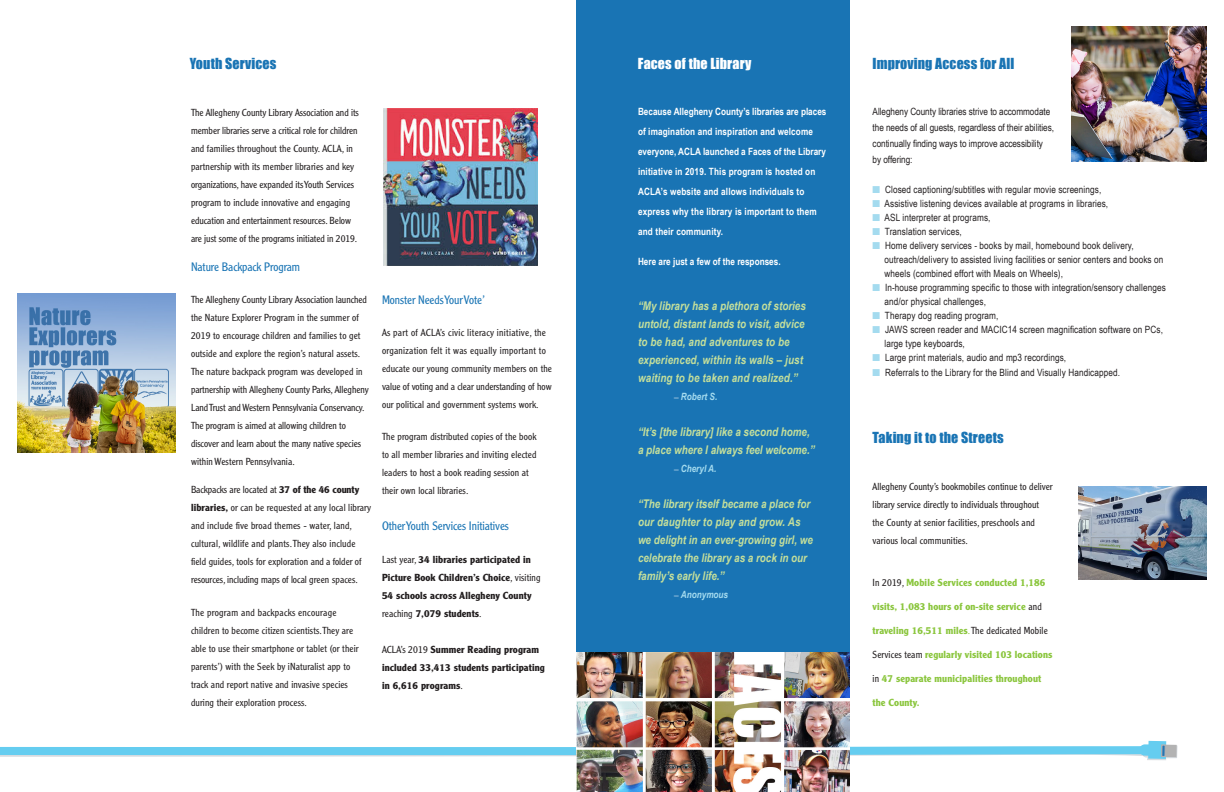
<style>
.page{position:relative;width:1224px;height:792px;background:#fff}
.page>*{position:absolute;margin:0;border:0;box-sizing:border-box;transform-origin:0 0}
.t1{font:14px "Impact";letter-spacing:.01em;color:#1974b4}
.t2{font:14px "Impact";letter-spacing:.01em;color:#fff}
.t3{font:italic 700 12px/18px "Arial Narrow";color:#c4df9b}
.t4{font:300 12px "Clearface Gothic LH";letter-spacing:-.005em;color:#1974b4}
.t5{font:300 10px/18px "Clearface Gothic LH";letter-spacing:.01em;color:#231f20}
.t6{font:10px/14px "Arial Narrow";letter-spacing:.01em;color:#231f20}
.t7{font:700 10px/20px "Arial Narrow";letter-spacing:.01em;color:#fff}
.t8{font:700 10px/18px "Clearface Gothic LH";letter-spacing:.01em;color:#231f20}
.t9{font:700 10px "Clearface Gothic LH";letter-spacing:.01em;color:#8bc63e}
.t10{font:italic 700 10px "Arial Narrow";color:#a4dbef}
.s1{font-weight:700}
.s2{font-weight:300}
.s3{color:#a4dbef}
.s4{font-weight:300;color:#231f20}
</style>
<div class="page">
<svg style="left:0;top:741px;width:1178px;height:19px"></svg>
<div style="left:1161px;top:745px;width:5px;height:12px;border:1px solid #b3b3b3"></div>
<img style="left:383px;top:109px;width:155px;height:156px">
<img style="left:1071px;top:27px;width:136px;height:135px">
<img style="left:17px;top:294px;width:159px;height:158px">
<div style="left:576px;top:0;width:274px;height:792px;background:#1974b4"></div>
<img style="left:576px;top:652px;width:274px;height:140px">
<img style="left:1078px;top:486px;width:129px;height:93px">
<p class="t1" style="left:190px;top:52px;width:88px">Youth Services</p>
<p class="t5" style="left:191px;top:103px;width:169px">The Allegheny County Library Association and its member libraries serve a critical role for children and families throughout the County. ACLA, in partnership with its member libraries and key organizations, have expanded its Youth Services program to include innovative and engaging education and entertainment resources. Below are just some of the programs initiated in 2019.</p>
<p class="t4" style="left:191px;top:259px;width:111px">Nature Backpack Program</p>
<p class="t5" style="left:191px;top:291px;width:179px">The Allegheny County Library Association launched the Nature Explorer Program in the summer of 2019 to encourage children and families to get outside and explore the region’s natural assets.<br>The nature backpack program was developed in partnership with Allegheny County Parks, Allegheny Land Trust and Western Pennsylvania Conservancy.<br>The program is aimed at allowing children to discover and learn about the many native species within Western Pennsylvania.</p>
<p class="t5" style="left:191px;top:481px;width:182px">Backpacks are located at <span class="s1">37 of the 46 county libraries,</span> or can be requested at any local library and include five broad themes - water, land, cultural, wildlife and plants. They also include field guides, tools for exploration and a folder of resources, including maps of local green spaces.</p>
<p class="t5" style="left:191px;top:603px;width:169px">The program and backpacks encourage children to become citizen scientists. They are able to use their smartphone or tablet (or their parents’) with the Seek by iNaturalist app to track and report native and invasive species during their exploration process.</p>
<p class="t4" style="left:382px;top:292px;width:104px">Monster Needs Your Vote’</p>
<p class="t5" style="left:382px;top:323px;width:171px">As part of ACLA’s civic literacy initiative, the organization felt it was equally important to educate our young community members on the value of voting and a clear understanding of how our political and government systems work.</p>
<p class="t5" style="left:382px;top:428px;width:156px">The program distributed copies of the book to all member libraries and inviting elected leaders to host a book reading session at their own local libraries.</p>
<p class="t4" style="left:382px;top:519px;width:128px">Other Youth Services Initiatives</p>
<p class="t8" style="left:382px;top:550px;width:160px"><span class="s2">Last year,</span> 34 libraries participated in Picture Book Children’s Choice<span class="s2">, visiting </span>54 schools across Allegheny County <span class="s2">reaching</span> 7,079 students<span class="s2">.</span></p>
<p class="t8" style="left:382px;top:640px;width:164px"><span class="s2">ACLA’s 2019</span> Summer Reading program included 33,413 students participating in 6,616 programs<span class="s2">.</span></p>
<p class="t2" style="left:638px;top:52px;width:115px">Faces of the Library</p>
<p class="t1" style="left:873px;top:52px;width:143px">Improving Access for All</p>
<p class="t7" style="left:638px;top:101px;width:190px">Because Allegheny County’s libraries are places of imagination and inspiration and welcome everyone, ACLA launched a Faces of the Library initiative in 2019. This program is hosted on ACLA’s website and allows individuals to express why the library is important to them and their community.</p>
<p class="t7" style="left:638px;top:251px;width:144px">Here are just a few of the responses.</p>
<p class="t3" style="left:638px;top:296px;width:169px">“My library has a plethora of stories untold, distant lands to visit, advice to be had, and adventures to be experienced, within its walls – just waiting to be taken and realized.”</p>
<p class="t10" style="left:674px;top:389px;width:45px"><sup>_</sup> Robert S.</p>
<p class="t3" style="left:638px;top:422px;width:178px">“It’s [the library] like a second home, a place where I always feel welcome.”</p>
<p class="t10" style="left:674px;top:461px;width:44px"><sup>_</sup> Cheryl A.</p>
<p class="t3" style="left:638px;top:494px;width:176px">“The library itself became a place for our daughter to play and grow. As we delight in an ever-growing girl, we celebrate the library as a rock in our family’s early life.”</p>
<p class="t10" style="left:674px;top:587px;width:56px"><sup>_</sup> Anonymous</p>
<p class="t6" style="left:873px;top:103px;width:183px;line-height:16px">Allegheny County libraries strive to accommodate the needs of all guests, regardless of their abilities, continually finding ways to improve accessibility by offering:</p>
<p class="t6" style="left:873px;top:182px;width:230px"><span class="s3">■</span> Closed captioning/subtitles with regular movie screenings,</p>
<p class="t6" style="left:873px;top:196px;width:237px"><span class="s3">■</span> Assistive listening devices available at programs in libraries,</p>
<p class="t6" style="left:873px;top:210px;width:119px"><span class="s3">■</span> ASL interpreter at programs,</p>
<p class="t6" style="left:873px;top:224px;width:91px"><span class="s3">■</span> Translation services,</p>
<p class="t6" style="left:885px;top:238px;width:280px;text-indent:-12px"><span class="s3">■</span> Home delivery services - books by mail, homebound book delivery, outreach/delivery to assisted living facilities or senior centers and books on wheels (combined effort with Meals on Wheels),</p>
<p class="t6" style="left:885px;top:280px;width:283px;text-indent:-12px"><span class="s3">■</span> In-house programming specific to those with integration/sensory challenges and/or physical challenges,</p>
<p class="t6" style="left:873px;top:308px;width:127px"><span class="s3">■</span> Therapy dog reading program,</p>
<p class="t6" style="left:885px;top:322px;width:280px;text-indent:-12px"><span class="s3">■</span> JAWS screen reader and MACIC14 screen magnification software on PCs, large type keyboards,</p>
<p class="t6" style="left:873px;top:350px;width:195px"><span class="s3">■</span> Large print materials, audio and mp3 recordings,</p>
<p class="t6" style="left:873px;top:365px;width:249px"><span class="s3">■</span> Referrals to the Library for the Blind and Visually Handicapped.</p>
<p class="t1" style="left:873px;top:427px;width:133px">Taking it to the Streets</p>
<p class="t5" style="left:873px;top:478px;width:181px">Allegheny County’s bookmobiles continue to deliver library service directly to individuals throughout the County at senior facilities, preschools and various local communities.</p>
<p class="t9" style="left:873px;top:577px;width:174px"><span class="s4">In 2019,</span> Mobile Services conducted 1,186</p>
<p class="t9" style="left:873px;top:601px;width:171px">visits, 1,083 hours of on-site service <span class="s4">and</span></p>
<p class="t9" style="left:873px;top:625px;width:177px">traveling 16,511 miles<span class="s2">.</span> <span class="s4">The dedicated Mobile</span></p>
<p class="t9" style="left:873px;top:649px;width:181px"><span class="s4">Services team</span> regularly visited 103 locations</p>
<p class="t9" style="left:873px;top:673px;width:170px"><span class="s4">in</span> 47 separate municipalities throughout</p>
<p class="t9" style="left:873px;top:697px;width:49px">the County.</p>
</div>
